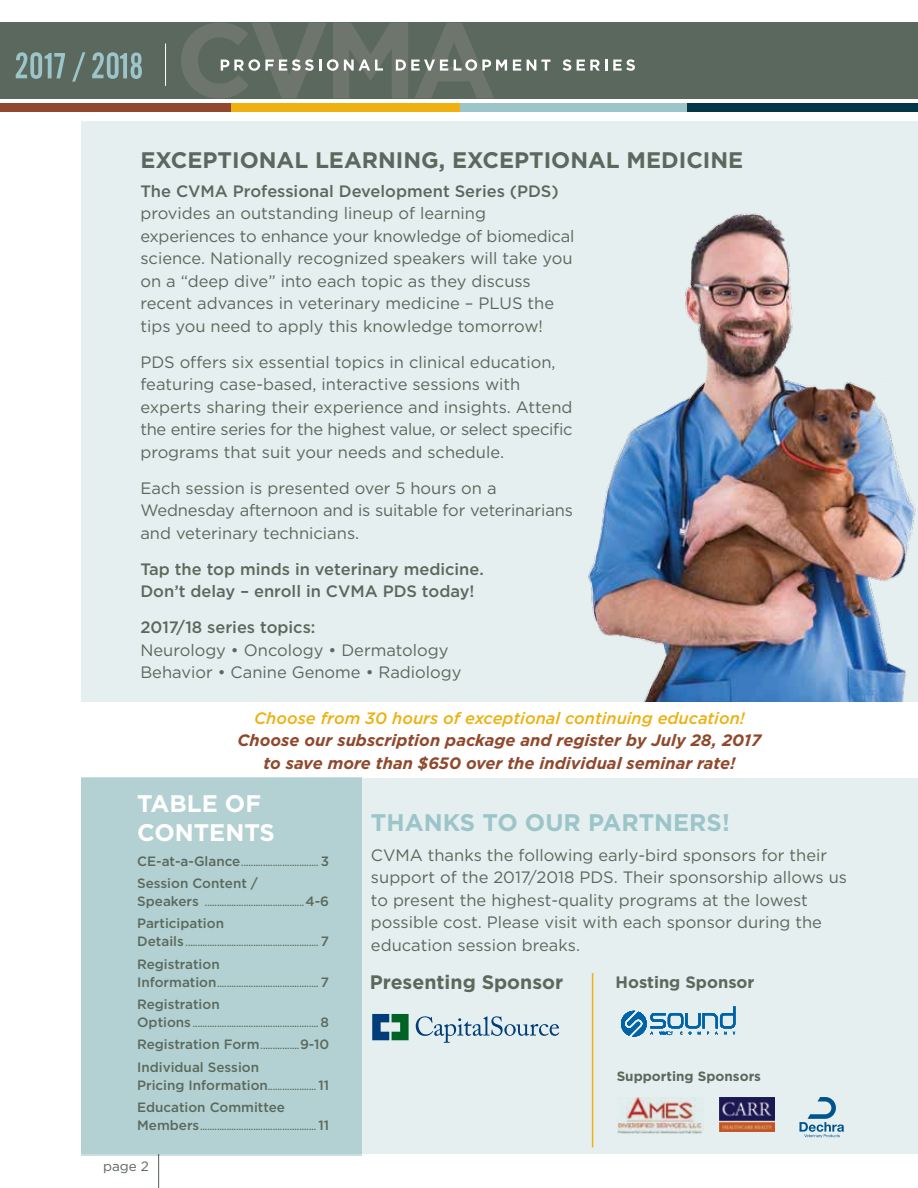
<style>
.page{position:relative;width:918px;height:1188px;background:#fff}
.page>*{position:absolute;margin:0;border:0;box-sizing:border-box;transform-origin:0 0}
.t1{font:700 24px "Gotham";color:#9cc5ca}
.t2{font:700 24px/28.8px "Gotham";color:#fff}
.t3{font:700 22.5px "Gotham HTF";color:#5b685d}
.t4{font:700 19.5px "Gotham HTF";color:#5b685d}
.t5{font:16.5px/22.5px "Gotham HTF";color:#5b685d}
.t6{font:500 16.5px/22.5px "Gotham HTF";color:#5b685d}
.t7{font:italic 700 16.5px/22.5px "Gotham";color:#90492d;text-align:center}
.t8{font:italic 500 16.5px "Gotham";color:#eeb111}
.t9{font:700 16.5px "Gotham HTF";color:#5b685d}
.t10{font:500 13.5px/22.4px "Gotham";color:#5b685d}
.t11{font:700 13.5px "Gotham HTF";color:#5b685d}
.t12{font:13.5px "Gotham";color:#5b685d}
.t13{font:500 9px "Gotham";color:#5b685d}
.s1{font-size:13.5px}
.s2{font-size:9px}
</style>
<div class="page">
<div style="left:0;top:22px;width:918px;height:77px;background:#5b685d"></div>
<div style="left:230px;top:103px;width:231px;height:9px;background:#eeb111"></div>
<div style="left:0;top:103px;width:230px;height:9px;background:#90492d"></div>
<div style="left:461px;top:103px;width:230px;height:9px;background:#9cc5ca"></div>
<div style="left:688px;top:103px;width:230px;height:9px;background:#003846"></div>
<hr style="left:165px;top:44px;width:1px;height:42px;background:#fff">
<svg style="left:181px;top:23px;width:326px;height:75px"></svg>
<svg style="left:513px;top:60px;width:8px;height:11px"></svg>
<svg style="left:527px;top:60px;width:24px;height:11px"></svg>
<svg style="left:563px;top:59px;width:8px;height:12px"></svg>
<svg style="left:577px;top:60px;width:30px;height:11px"></svg>
<svg style="left:613px;top:59px;width:22px;height:12px"></svg>
<svg style="left:72px;top:52px;width:13px;height:30px"></svg>
<svg style="left:16px;top:52px;width:49px;height:27px"></svg>
<svg style="left:92px;top:52px;width:50px;height:27px"></svg>
<hr style="left:158px;top:1143px;width:1px;height:45px;background:#5b685d">
<div style="left:81px;top:122px;width:837px;height:1032px;background:#e5efef"></div>
<div style="left:73px;top:702px;width:845px;height:75px;background:#fff"></div>
<img style="left:588px;top:213px;width:328px;height:489px">
<div style="left:81px;top:778px;width:281px;height:378px;background:#b3d1d2"></div>
<svg style="left:621px;top:1006px;width:114px;height:31px"></svg>
<img style="left:720px;top:1097px;width:54px;height:34px">
<img style="left:618px;top:1097px;width:85px;height:36px">
<svg style="left:799px;top:1097px;width:45px;height:40px"></svg>
<svg style="left:416px;top:1016px;width:143px;height:27px"></svg>
<svg style="left:372px;top:1014px;width:37px;height:26px"></svg>
<hr style="left:592px;top:973px;width:1px;height:175px;background:#eeb111">
<h2 class="t3" style="left:140px;top:147px;width:604px">EXCEPTIONAL LEARNING, EXCEPTIONAL MEDICINE</h2>
<p class="t6" style="left:140px;top:179px;width:420px">The CVMA Professional Development Series (PDS)</p>
<p class="t5" style="left:140px;top:202px;width:436px">provides an outstanding lineup of learning experiences to enhance your knowledge of biomedical science. Nationally recognized speakers will take you on a “deep dive” into each topic as they discuss recent advances in veterinary medicine – PLUS the tips you need to apply this knowledge tomorrow!</p>
<p class="t5" style="left:140px;top:351px;width:434px">PDS offers six essential topics in clinical education, featuring case-based, interactive sessions with experts sharing their experience and insights. Attend the entire series for the highest value, or select specific programs that suit your needs and schedule.</p>
<p class="t5" style="left:140px;top:477px;width:434px">Each session is presented over 5 hours on a<br>Wednesday afternoon and is suitable for veterinarians and veterinary technicians.</p>
<p class="t6" style="left:140px;top:558px;width:345px">Tap the top minds in veterinary medicine.<br>Don’t delay – enroll in CVMA PDS today!</p>
<p class="t6" style="left:140px;top:616px;width:177px">2017/18 series topics:</p>
<p class="t5" style="left:140px;top:639px;width:323px">Neurology • Oncology • Dermatology<br>Behavior • Canine Genome • Radiology</p>
<p class="t8" style="left:254px;top:709px;width:492px">Choose from 30 hours of exceptional continuing education!</p>
<p class="t7" style="left:238px;top:729px;width:525px">Choose our subscription package and register by July 28, 2017 to save more than $650 over the individual seminar rate!</p>
<h1 class="t2" style="left:137px;top:789px;width:139px">TABLE OF<br>CONTENTS</h1>
<p class="t13" style="left:137px;top:857px;width:194px"><span class="s1">CE-at-a-Glance</span>................................. <span class="s1">3</span></p>
<p class="t10" style="left:137px;top:872px;width:122px">Session Content /</p>
<p class="t13" style="left:137px;top:898px;width:193px"><span class="s1">Speakers</span> ..........................................<span class="s1">4-6</span></p>
<p class="t10" style="left:137px;top:912px;width:88px">Participation</p>
<p class="t13" style="left:137px;top:938px;width:193px"><span class="s1">Details</span>........................................................ <span class="s1">7</span></p>
<p class="t10" style="left:137px;top:952px;width:84px">Registration</p>
<p class="t13" style="left:137px;top:978px;width:193px"><span class="s1">Information</span>........................................... <span class="s1">7</span></p>
<p class="t10" style="left:137px;top:993px;width:84px">Registration</p>
<p class="t13" style="left:137px;top:1019px;width:193px"><span class="s1">Options</span>..................................................... <span class="s1">8</span></p>
<p class="t10" style="left:137px;top:1033px;width:193px">Registration Form<span class="s2">.................</span>9-10<br>Individual Session</p>
<p class="t10" style="left:137px;top:1073px;width:193px">Pricing Information<span class="s2">....................</span> 11<br>Education Committee</p>
<p class="t13" style="left:137px;top:1122px;width:193px"><span class="s1">Members</span>................................................. <span class="s1">11</span></p>
<p class="t12" style="left:103px;top:1159px;width:47px">page 2</p>
<h1 class="t1" style="left:371px;top:809px;width:360px">THANKS TO OUR PARTNERS!</h1>
<p class="t5" style="left:371px;top:843px;width:478px">CVMA thanks the following early-bird sponsors for their support of the 2017/2018 PDS. Their sponsorship allows us to present the highest-quality programs at the lowest possible cost. Please visit with each sponsor during the education session breaks.</p>
<p class="t4" style="left:370px;top:971px;width:195px">Presenting Sponsor</p>
<p class="t9" style="left:616px;top:973px;width:140px">Hosting Sponsor</p>
<p class="t11" style="left:617px;top:1069px;width:146px">Supporting Sponsors</p>
</div>
